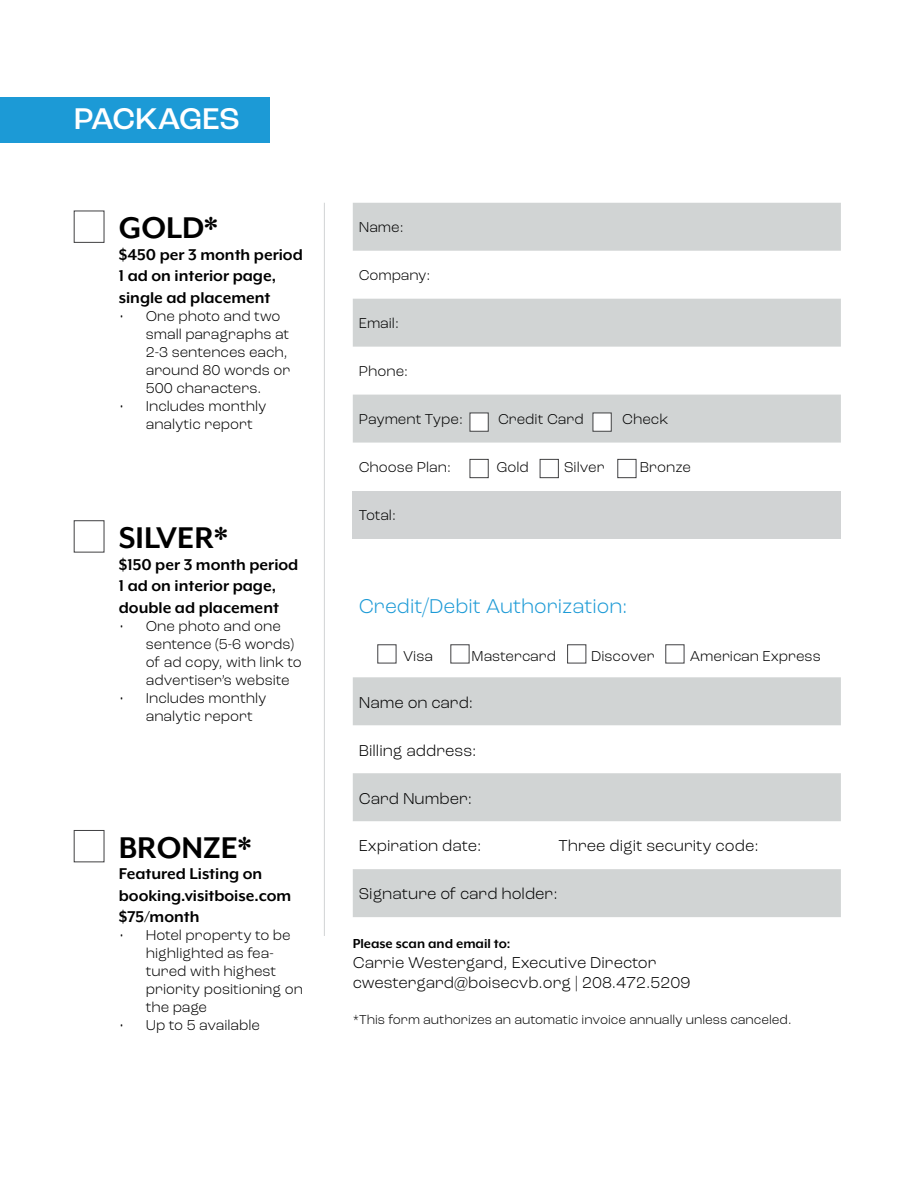
<style>
.page{position:relative;width:918px;height:1188px;background:#fff}
.page>*{position:absolute;margin:0;border:0;box-sizing:border-box;transform-origin:0 0}
.t1{font:700 34.5px "Mr Eaves XL Mod OT";color:#000}
.t2{font:500 31.5px "Roc Grotesk";color:#fff}
.t3{font:300 21px "Roc Grotesk";color:#1c9ad6}
.t4{font:700 18px/21.6px "Mr Eaves XL Mod OT";color:#000}
.t5{font:300 16.5px/19.8px "Roc Grotesk";color:#000}
.t6{font:300 15px/18px "Roc Grotesk";color:#000}
.t7{font:700 15px "Mr Eaves XL Mod OT";color:#000}
.t8{font:300 13.5px "Roc Grotesk";color:#000}
</style>
<div class="page">
<div style="left:0;top:97px;width:270px;height:46px;background:#1c9ad6"></div>
<hr style="left:324px;top:203px;width:1px;height:733px;background:#d1d3d4">
<svg style="left:353px;top:203px;width:488px;height:240px;fill:#d1d4d4"></svg>
<div style="left:353px;top:491px;width:488px;height:47px;background:#d1d3d4"></div>
<div style="left:470px;top:413px;width:19px;height:19px;background:#fff;border:1px solid #404042"></div>
<div style="left:593px;top:413px;width:19px;height:19px;background:#fff;border:1px solid #404042"></div>
<div style="left:470px;top:459px;width:19px;height:19px;background:#fff;border:1px solid #404042"></div>
<div style="left:540px;top:459px;width:19px;height:19px;background:#fff;border:1px solid #404042"></div>
<svg style="left:353px;top:677px;width:488px;height:240px;fill:#d1d4d4"></svg>
<div style="left:377px;top:644px;width:19px;height:19px;background:#fff;border:1px solid #404042"></div>
<div style="left:450px;top:644px;width:20px;height:19px;background:#fff;border:1px solid #404042"></div>
<div style="left:567px;top:644px;width:19px;height:19px;background:#fff;border:1px solid #404042"></div>
<div style="left:665px;top:644px;width:19px;height:19px;background:#fff;border:1px solid #404042"></div>
<div style="left:617px;top:459px;width:19px;height:19px;background:#fff;border:1px solid #404042"></div>
<h2 class="t2" style="left:74px;top:99px;width:168px">PACKAGES</h2>
<h1 class="t1" style="left:119px;top:211px;width:101px">GOLD*</h1>
<p class="t4" style="left:119px;top:244px;width:186px">$450 per 3 month period<br>1 ad on interior page, single ad placement</p>
<p class="t6" style="left:146px;top:307px;width:146px;text-indent:-27px">• One photo and two small paragraphs at<br>2-3 sentences each, around 80 words or<br>500 characters.</p>
<p class="t6" style="left:146px;top:397px;width:122px;text-indent:-27px">• Includes monthly analytic report</p>
<h1 class="t1" style="left:119px;top:520px;width:110px">SILVER*</h1>
<p class="t4" style="left:119px;top:553px;width:181px">$150 per 3 month period<br>1 ad on interior page, double ad placement</p>
<p class="t6" style="left:146px;top:617px;width:158px;text-indent:-27px">• One photo and one sentence (5-6 words) of ad copy, with link to advertiser’s website</p>
<p class="t6" style="left:146px;top:689px;width:122px;text-indent:-27px">• Includes monthly analytic report</p>
<h1 class="t1" style="left:119px;top:830px;width:134px">BRONZE*</h1>
<p class="t4" style="left:119px;top:863px;width:174px">Featured Listing on booking.visitboise.com $75/month</p>
<p class="t6" style="left:146px;top:926px;width:159px;text-indent:-27px">• Hotel property to be highlighted as fea&shy;tured with highest priority positioning on the page</p>
<p class="t6" style="left:119px;top:1016px;width:143px">• Up to 5 available</p>
<p class="t6" style="left:359px;top:218px;width:46px">Name:</p>
<p class="t6" style="left:359px;top:266px;width:73px">Company:</p>
<p class="t6" style="left:359px;top:314px;width:42px">Email:</p>
<p class="t6" style="left:359px;top:362px;width:51px">Phone:</p>
<p class="t6" style="left:359px;top:410px;width:106px">Payment Type:</p>
<p class="t6" style="left:498px;top:410px;width:87px">Credit Card</p>
<p class="t6" style="left:622px;top:410px;width:48px">Check</p>
<p class="t6" style="left:359px;top:458px;width:94px">Choose Plan:</p>
<p class="t6" style="left:497px;top:458px;width:34px">Gold</p>
<p class="t6" style="left:564px;top:458px;width:42px">Silver</p>
<p class="t6" style="left:640px;top:458px;width:53px">Bronze</p>
<p class="t6" style="left:359px;top:506px;width:39px">Total:</p>
<h3 class="t3" style="left:359px;top:594px;width:270px">Credit/Debit Authorization:</h3>
<p class="t6" style="left:403px;top:647px;width:31px">Visa</p>
<p class="t6" style="left:472px;top:647px;width:86px">Mastercard</p>
<p class="t6" style="left:591px;top:647px;width:65px">Discover</p>
<p class="t6" style="left:690px;top:647px;width:133px">American Express</p>
<p class="t5" style="left:359px;top:692px;width:116px">Name on card:</p>
<p class="t5" style="left:359px;top:740px;width:119px">Billing address:</p>
<p class="t5" style="left:359px;top:788px;width:115px">Card Number:</p>
<p class="t5" style="left:359px;top:836px;width:124px">Expiration date:</p>
<p class="t5" style="left:559px;top:836px;width:202px">Three digit security code:</p>
<p class="t5" style="left:359px;top:884px;width:200px">Signature of card holder:</p>
<p class="t7" style="left:353px;top:936px;width:159px">Please scan and email to:</p>
<p class="t5" style="left:353px;top:952px;width:339px">Carrie Westergard, Executive Director cwestergard@boisecvb.org | 208.472.5209</p>
<p class="t8" style="left:353px;top:1011px;width:440px">*This form authorizes an automatic invoice annually unless canceled.</p>
</div>
